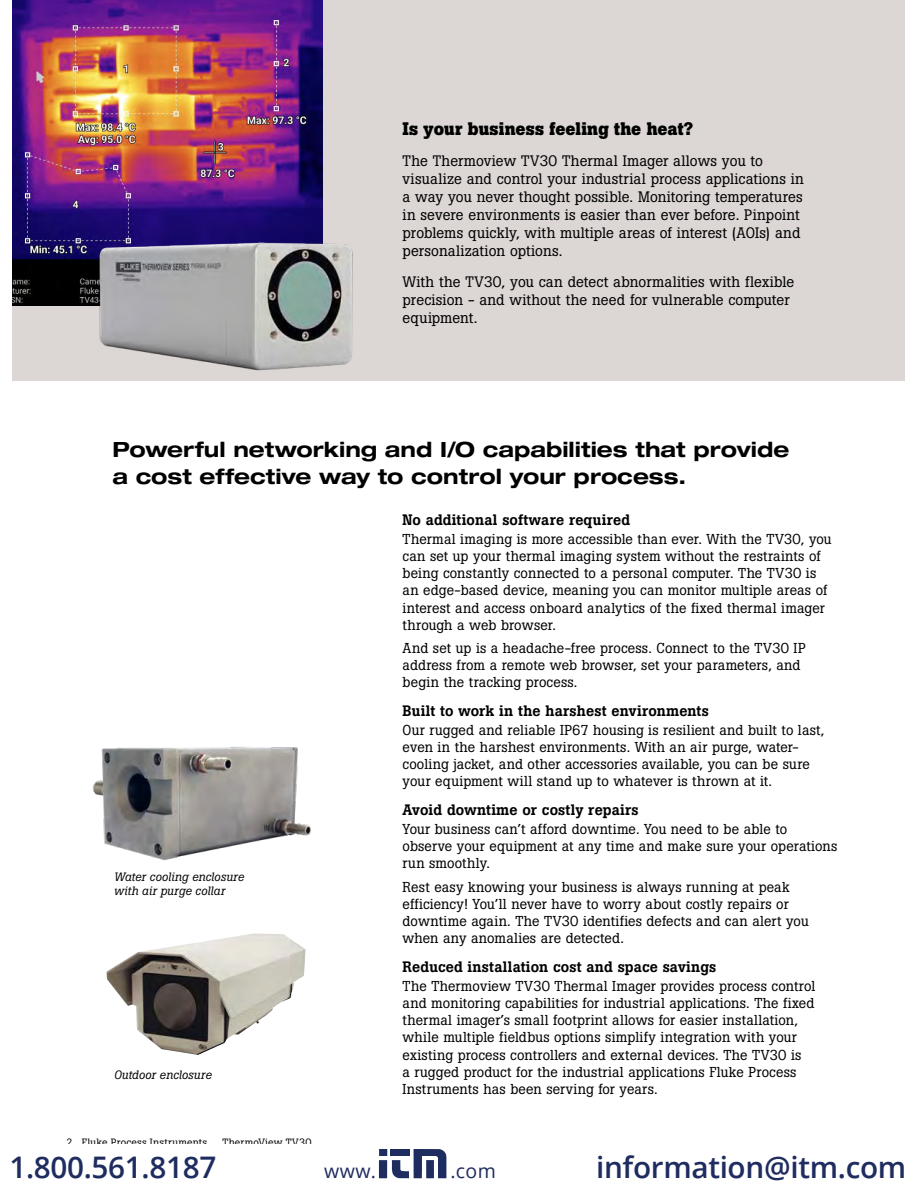
<style>
.page{position:relative;width:918px;height:1188px;background:#fff}
.page>*{position:absolute;margin:0;border:0;box-sizing:border-box;transform-origin:0 0}
.t1{font:600 29.7px "Open Sans";letter-spacing:-.01em;color:#1e2c5f}
.t2{font:700 expanded 21px/27px "Helvetica Neue LT Std";color:#000}
.t3{font:19.5px "Open Sans";letter-spacing:.02em;color:#1e2c5f}
.t4{font:700 18px "Boton Pro";letter-spacing:.005em;color:#000}
.t5{font:15px/18px "Boton Pro";letter-spacing:.005em;color:#000}
.t6{font:500 15px "Boton Pro";letter-spacing:.01em;color:#000}
.t7{font:14.25px/17.1px "Boton Pro";letter-spacing:.01em;color:#000}
.t8{font:italic 12px/14.4px "Boton Pro";letter-spacing:.01em;color:#000}
.t9{font:10.5px "Boton Pro";letter-spacing:.025em;color:#000}
</style>
<div class="page">
<div style="left:12px;top:0;width:893px;height:380px;background:#dcd6d4"></div>
<img style="left:92px;top:746px;width:219px;height:115px">
<img style="left:106px;top:933px;width:200px;height:122px">
<img style="left:12px;top:0;width:310px;height:306px">
<img style="left:88px;top:215px;width:287px;height:166px">
<div style="left:379px;top:1149px;width:8px;height:7px;background:#1e2c5f"></div>
<div style="left:379px;top:1160px;width:8px;height:18px;background:#1e2c5f"></div>
<svg style="left:391px;top:1149px;width:55px;height:29px"></svg>
<p class="t4" style="left:403px;top:117px;width:292px">Is your business feeling the heat?</p>
<p class="t5" style="left:403px;top:152px;width:403px">The Thermoview TV30 Thermal Imager allows you to visualize and control your industrial process applications in a way you never thought possible. Monitoring temperatures in severe environments is easier than ever before. Pinpoint problems quickly, with multiple areas of interest (AOIs) and personalization options.</p>
<p class="t5" style="left:403px;top:272px;width:393px">With the TV30, you can detect abnormalities with flexible precision - and without the need for vulnerable computer equipment.</p>
<h2 class="t2" style="left:112px;top:436px;width:679px">Powerful networking and I/O capabilities that provide a cost effective way to control your process.</h2>
<p class="t8" style="left:114px;top:869px;width:132px">Water cooling enclosure with air purge collar</p>
<p class="t8" style="left:114px;top:1067px;width:99px">Outdoor enclosure</p>
<p class="t9" style="left:67px;top:1136px;width:142px">2 Fluke Process Instruments</p>
<p class="t9" style="left:222px;top:1136px;width:91px">ThermoView TV30</p>
<p class="t6" style="left:403px;top:510px;width:229px">No additional software required</p>
<p class="t7" style="left:403px;top:531px;width:431px">Thermal imaging is more accessible than ever. With the TV30, you can set up your thermal imaging system without the restraints of being constantly connected to a personal computer. The TV30 is an edge-based device, meaning you can monitor multiple areas of interest and access onboard analytics of the fixed thermal imager through a web browser.</p>
<p class="t7" style="left:403px;top:640px;width:405px">And set up is a headache-free process. Connect to the TV30 IP address from a remote web browser, set your parameters, and begin the tracking process.</p>
<p class="t6" style="left:403px;top:701px;width:308px">Built to work in the harshest environments</p>
<p class="t7" style="left:403px;top:722px;width:423px">Our rugged and reliable IP67 housing is resilient and built to last, even in the harshest environments. With an air purge, water&shy;cooling jacket, and other accessories available, you can be sure your equipment will stand up to whatever is thrown at it.</p>
<p class="t6" style="left:403px;top:800px;width:238px">Avoid downtime or costly repairs</p>
<p class="t7" style="left:403px;top:821px;width:436px">Your business can’t afford downtime. You need to be able to observe your equipment at any time and make sure your operations run smoothly.</p>
<p class="t7" style="left:403px;top:878px;width:408px">Rest easy knowing your business is always running at peak efficiency! You’ll never have to worry about costly repairs or downtime again. The TV30 identifies defects and can alert you when any anomalies are detected.</p>
<p class="t6" style="left:403px;top:957px;width:315px">Reduced installation cost and space savings</p>
<p class="t7" style="left:403px;top:978px;width:414px">The Thermoview TV30 Thermal Imager provides process control and monitoring capabilities for industrial applications. The fixed thermal imager’s small footprint allows for easier installation, while multiple fieldbus options simplify integration with your existing process controllers and external devices. The TV30 is<br>a rugged product for the industrial applications Fluke Process Instruments has been serving for years.</p>
<h1 class="t1" style="left:9px;top:1147px;width:208px">1.800.561.8187</h1>
<h3 class="t3" style="left:324px;top:1158px;width:53px">www.</h3>
<h3 class="t3" style="left:450px;top:1158px;width:47px">.com</h3>
<h1 class="t1" style="left:596px;top:1147px;width:312px">information@itm.com</h1>
</div>
